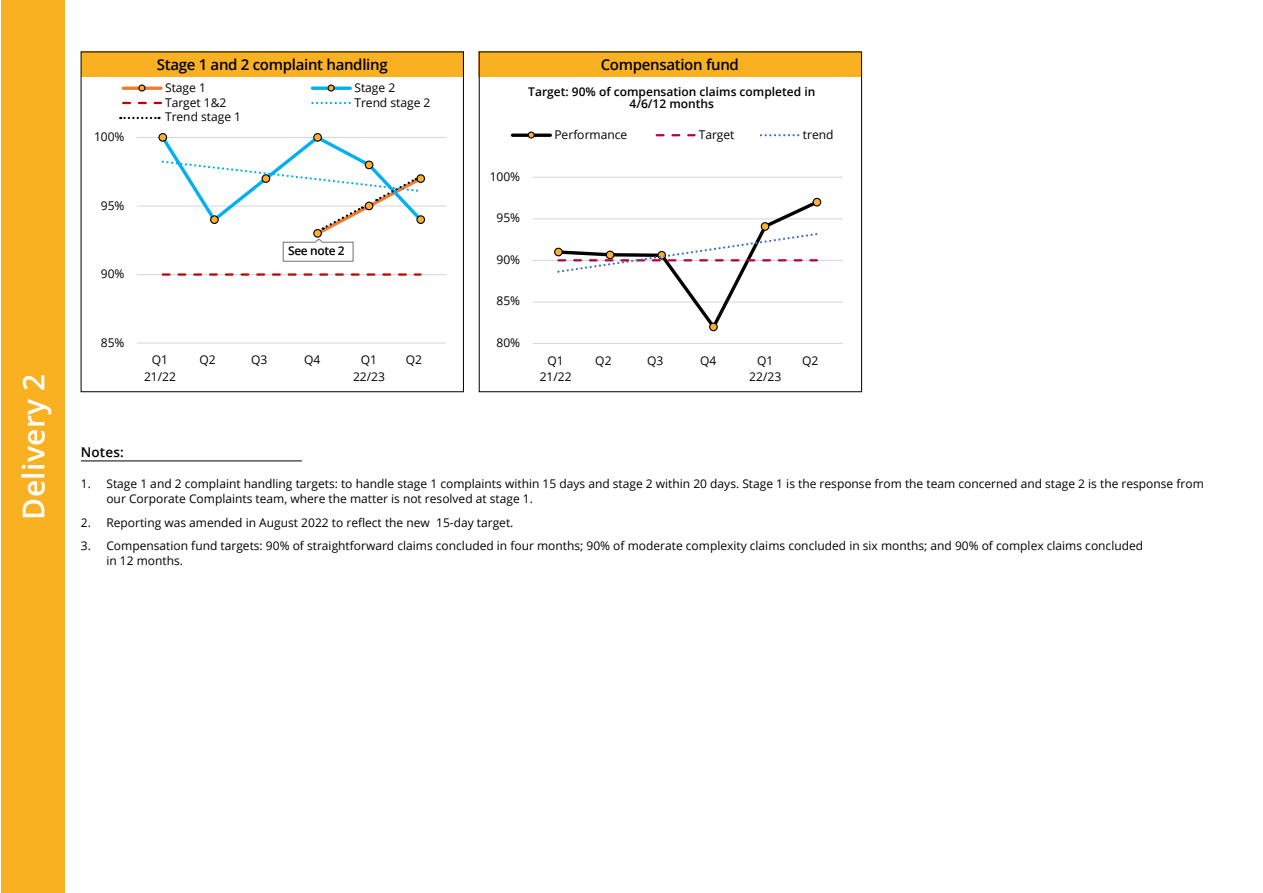
<style>
.page{position:relative;width:1263px;height:893px;background:#fff}
.page>*{position:absolute;margin:0;border:0;box-sizing:border-box;transform-origin:0 0}
.t1{font:600 30px "Open Sans";letter-spacing:.01em;color:#fff}
.t2{font:600 15px "Open Sans";letter-spacing:-.02em;color:#000}
.t3{font:600 13.5px "Open Sans";letter-spacing:.01em;color:#000}
.t4{font:12px/16.4px "Open Sans";color:#000;text-align:center}
.t5{font:600 12px/12px "Open Sans";color:#000;text-align:center}
</style>
<div class="page">
<div style="left:1px;top:0;width:64px;height:893px;background:#f9b122"></div>
<hr style="left:137px;top:274px;width:309px;height:1px;background:#d9d9d9">
<hr style="left:137px;top:205px;width:309px;height:2px;background:#d9d9d9">
<hr style="left:137px;top:137px;width:309px;height:1px;background:#d9d9d9">
<hr style="left:137px;top:342px;width:309px;height:2px;background:#d9d9d9">
<div style="left:159px;top:134px;width:8px;height:7px;background:#fbb034;border-radius:50%"></div>
<div style="left:158px;top:133px;width:9px;height:9px;border:1px solid #000;border-radius:50%"></div>
<div style="left:314px;top:134px;width:7px;height:7px;background:#fbb034;border-radius:50%"></div>
<div style="left:313px;top:133px;width:9px;height:9px;border:1px solid #000;border-radius:50%"></div>
<svg style="left:163px;top:273px;width:258px;height:3px"></svg>
<hr style="left:123px;top:87px;width:38px;height:3px;background:#ed7d31">
<svg style="left:139px;top:85px;width:6px;height:6px"></svg>
<div style="left:138px;top:85px;width:7px;height:7px;border:1px solid #000;border-radius:50%"></div>
<hr style="left:312px;top:87px;width:38px;height:3px;background:#00b0f0">
<svg style="left:328px;top:85px;width:6px;height:6px"></svg>
<div style="left:328px;top:85px;width:7px;height:7px;border:1px solid #000;border-radius:50%"></div>
<svg style="left:123px;top:102px;width:38px;height:2px"></svg>
<svg style="left:312px;top:102px;width:38px;height:2px"></svg>
<div style="left:81px;top:52px;width:383px;height:25px;background:#f9b122"></div>
<svg style="left:120px;top:117px;width:39px;height:2px"></svg>
<svg style="left:158px;top:137px;width:267px;height:125px"></svg>
<hr style="left:533px;top:301px;width:310px;height:2px;background:#d9d9d9">
<hr style="left:533px;top:260px;width:310px;height:1px;background:#d9d9d9">
<hr style="left:533px;top:218px;width:310px;height:1px;background:#d9d9d9">
<hr style="left:533px;top:177px;width:310px;height:1px;background:#d9d9d9">
<hr style="left:533px;top:343px;width:310px;height:1px;background:#d9d9d9">
<div style="left:554px;top:248px;width:9px;height:8px;border:1px solid #000;border-radius:50%"></div>
<svg style="left:555px;top:198px;width:266px;height:134px"></svg>
<hr style="left:512px;top:134px;width:38px;height:3px;background:#000">
<svg style="left:528px;top:132px;width:6px;height:6px"></svg>
<div style="left:528px;top:132px;width:7px;height:7px;border:1px solid #000;border-radius:50%"></div>
<svg style="left:657px;top:134px;width:37px;height:2px"></svg>
<svg style="left:761px;top:134px;width:38px;height:2px"></svg>
<div style="left:478px;top:52px;width:383px;height:25px;background:#f9b122"></div>
<hr style="left:81px;top:461px;width:221px;height:1px;background:#000">
<h1 class="t1" style="left:13px;top:519px;width:148px;rotate:-90deg">Delivery 2</h1>
<p class="t4" style="left:94px;top:128px;width:32px">100%</p>
<p class="t4" style="left:101px;top:197px;width:25px">95%</p>
<p class="t4" style="left:101px;top:265px;width:25px">90%</p>
<p class="t2" style="left:157px;top:54px;width:232px">Stage 1 and 2 complaint handling</p>
<p class="t4" style="left:165px;top:108px;width:78px">Trend stage 1</p>
<p class="t4" style="left:165px;top:79px;width:42px">Stage 1</p>
<p class="t4" style="left:354px;top:79px;width:42px">Stage 2</p>
<p class="t4" style="left:165px;top:94px;width:63px">Target 1&amp;2</p>
<p class="t4" style="left:354px;top:94px;width:78px">Trend stage 2</p>
<p class="t5" style="left:288px;top:244px;width:58px">See note 2</p>
<p class="t4" style="left:101px;top:334px;width:25px">85%</p>
<p class="t4" style="left:144px;top:352px;width:33px">Q1<br>21/22</p>
<p class="t4" style="left:199px;top:352px;width:18px">Q2</p>
<p class="t4" style="left:251px;top:352px;width:18px">Q3</p>
<p class="t4" style="left:304px;top:352px;width:18px">Q4</p>
<p class="t4" style="left:353px;top:352px;width:33px">Q1<br>22/23</p>
<p class="t4" style="left:406px;top:352px;width:18px">Q2</p>
<p class="t2" style="left:601px;top:54px;width:140px">Compensation fund</p>
<p class="t5" style="left:528px;top:85px;width:289px">Target: 90% of compensation claims completed in<br>4/6/12 months</p>
<p class="t4" style="left:554px;top:126px;width:74px">Performance</p>
<p class="t4" style="left:699px;top:126px;width:37px">Target</p>
<p class="t4" style="left:803px;top:126px;width:32px">trend</p>
<p class="t4" style="left:490px;top:168px;width:32px">100%</p>
<p class="t4" style="left:496px;top:209px;width:25px">95%</p>
<p class="t4" style="left:496px;top:251px;width:25px">90%</p>
<p class="t4" style="left:496px;top:293px;width:25px">85%</p>
<p class="t4" style="left:496px;top:334px;width:25px">80%</p>
<p class="t4" style="left:540px;top:352px;width:33px">Q1<br>21/22</p>
<p class="t4" style="left:595px;top:352px;width:18px">Q2</p>
<p class="t4" style="left:647px;top:352px;width:18px">Q3</p>
<p class="t4" style="left:700px;top:352px;width:18px">Q4</p>
<p class="t4" style="left:749px;top:352px;width:33px">Q1<br>22/23</p>
<p class="t4" style="left:802px;top:352px;width:18px">Q2</p>
<p class="t3" style="left:81px;top:443px;width:44px">Notes:</p>
<p class="t4" style="left:106px;top:476px;width:1099px;line-height:15px;text-align:left;text-indent:-26px">1. Stage 1 and 2 complaint handling targets: to handle stage 1 complaints within 15 days and stage 2 within 20 days. Stage 1 is the response from the team concerned and stage 2 is the response from our Corporate Complaints team, where the matter is not resolved at stage 1.</p>
<p class="t4" style="left:81px;top:514px;width:434px">2. Reporting was amended in August 2022 to reflect the new 15-day target.</p>
<p class="t4" style="left:106px;top:538px;width:1038px;line-height:15px;text-align:left;text-indent:-26px">3. Compensation fund targets: 90% of straightforward claims concluded in four months; 90% of moderate complexity claims concluded in six months; and 90% of complex claims concluded in 12 months.</p>
</div>
